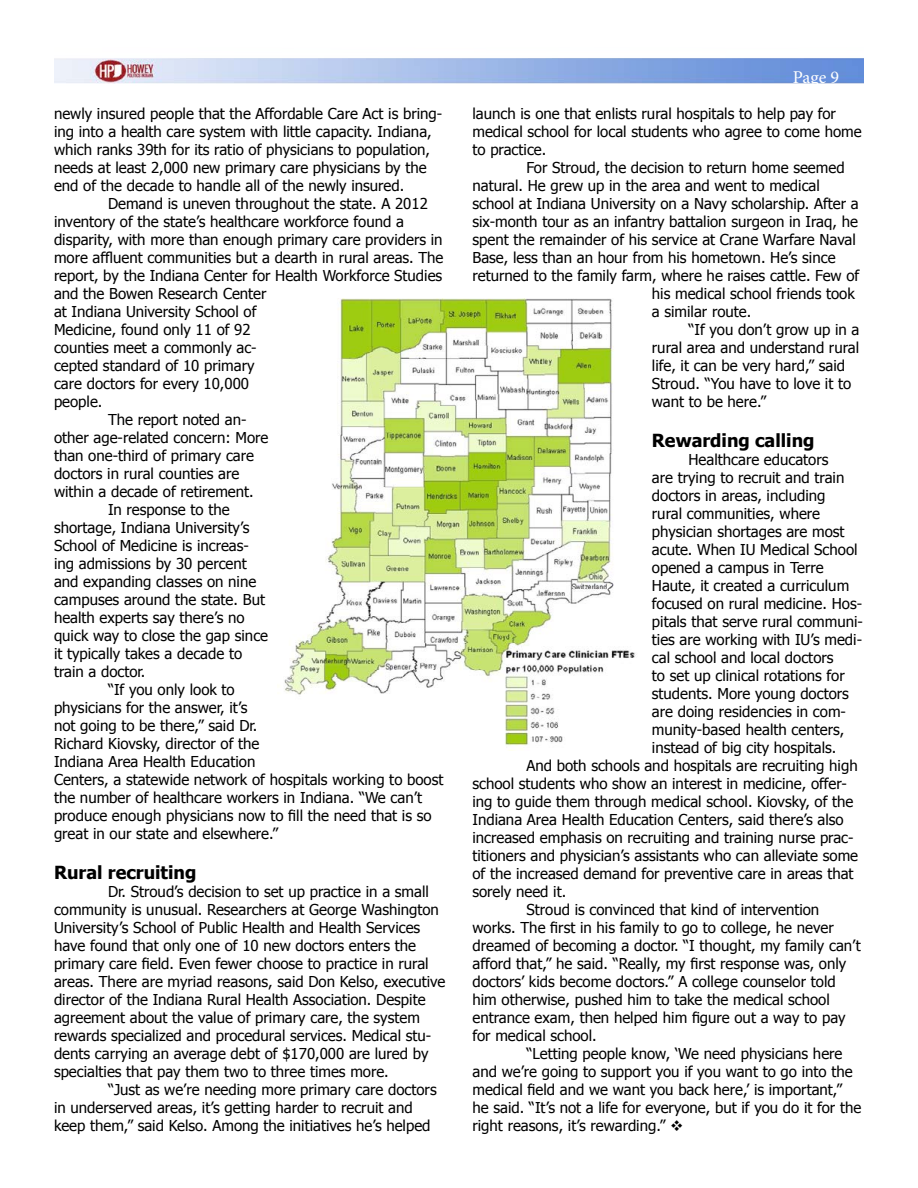
<style>
.page{position:relative;width:918px;height:1188px;background:#fff}
.page>*{position:absolute;margin:0;border:0;box-sizing:border-box;transform-origin:0 0}
.t1{font:700 18px "Tahoma";color:#000}
.t2{font:18px "Minion Pro";color:#fff}
.t3{font:15px/18px "Tahoma";color:#000}
</style>
<div class="page">
<img style="left:54px;top:58px;width:810px;height:26px">
<img style="left:284px;top:298px;width:352px;height:453px">
<p class="t3" style="left:54px;top:105px;width:390px">newly insured people that the Affordable Care Act is bring&shy;ing into a health care system with little capacity. Indiana, which ranks 39th for its ratio of physicians to population, needs at least 2,000 new primary care physicians by the end of the decade to handle all of the newly insured.</p>
<p class="t3" style="left:108px;top:195px;width:321px">Demand is uneven throughout the state. A 2012</p>
<p class="t3" style="left:54px;top:213px;width:351px">inventory of the state’s healthcare workforce found a</p>
<p class="t3" style="left:54px;top:231px;width:390px">disparity, with more than enough primary care providers in</p>
<p class="t3" style="left:54px;top:249px;width:391px">more affluent communities but a dearth in rural areas. The</p>
<p class="t3" style="left:54px;top:267px;width:390px">report, by the Indiana Center for Health Workforce Studies</p>
<p class="t3" style="left:54px;top:285px;width:214px">and the Bowen Research Center</p>
<p class="t3" style="left:54px;top:303px;width:204px">at Indiana University School of</p>
<p class="t3" style="left:54px;top:321px;width:198px">Medicine, found only 11 of 92</p>
<p class="t3" style="left:54px;top:339px;width:204px">counties meet a commonly ac-</p>
<p class="t3" style="left:54px;top:357px;width:202px">cepted standard of 10 primary</p>
<p class="t3" style="left:54px;top:375px;width:197px">care doctors for every 10,000</p>
<p class="t3" style="left:54px;top:393px;width:50px">people.</p>
<p class="t3" style="left:108px;top:411px;width:140px">The report noted an-</p>
<p class="t3" style="left:54px;top:429px;width:216px">other age-related concern: More</p>
<p class="t3" style="left:54px;top:447px;width:202px">than one-third of primary care</p>
<p class="t3" style="left:54px;top:465px;width:187px">doctors in rural counties are</p>
<p class="t3" style="left:54px;top:483px;width:201px">within a decade of retirement.</p>
<p class="t3" style="left:108px;top:501px;width:123px">In response to the</p>
<p class="t3" style="left:54px;top:519px;width:197px">shortage, Indiana University’s</p>
<p class="t3" style="left:54px;top:537px;width:196px">School of Medicine is increas-</p>
<p class="t3" style="left:54px;top:555px;width:194px">ing admissions by 30 percent</p>
<p class="t3" style="left:54px;top:573px;width:204px">and expanding classes on nine</p>
<p class="t3" style="left:54px;top:591px;width:213px">campuses around the state. But</p>
<p class="t3" style="left:54px;top:609px;width:192px">health experts say there’s no</p>
<p class="t3" style="left:54px;top:627px;width:216px">quick way to close the gap since</p>
<p class="t3" style="left:54px;top:645px;width:190px">it typically takes a decade to</p>
<p class="t3" style="left:54px;top:663px;width:93px">train a doctor.</p>
<p class="t3" style="left:108px;top:681px;width:128px">“If you only look to</p>
<p class="t3" style="left:54px;top:699px;width:195px">physicians for the answer, it’s</p>
<p class="t3" style="left:54px;top:717px;width:205px">not going to be there,” said Dr.</p>
<p class="t3" style="left:54px;top:735px;width:207px">Richard Kiovsky, director of the</p>
<p class="t3" style="left:54px;top:753px;width:203px">Indiana Area Health Education</p>
<p class="t3" style="left:54px;top:771px;width:391px">Centers, a statewide network of hospitals working to boost</p>
<p class="t3" style="left:54px;top:789px;width:370px">the number of healthcare workers in Indiana. “We can’t</p>
<p class="t3" style="left:54px;top:807px;width:379px">produce enough physicians now to fill the need that is so</p>
<p class="t3" style="left:54px;top:825px;width:226px">great in our state and elsewhere.”</p>
<p class="t1" style="left:54px;top:861px;width:144px">Rural recruiting</p>
<p class="t3" style="left:54px;top:882px;width:393px;text-indent:54px">Dr. Stroud’s decision to set up practice in a small community is unusual. Researchers at George Washington University’s School of Public Health and Health Services have found that only one of 10 new doctors enters the primary care field. Even fewer choose to practice in rural areas. There are myriad reasons, said Don Kelso, executive director of the Indiana Rural Health Association. Despite agreement about the value of primary care, the system rewards specialized and procedural services. Medical stu&shy;dents carrying an average debt of $170,000 are lured by specialties that pay them two to three times more.</p>
<p class="t3" style="left:54px;top:1080px;width:384px;text-indent:54px">“Just as we’re needing more primary care doctors in underserved areas, it’s getting harder to recruit and keep them,” said Kelso. Among the initiatives he’s helped</p>
<p class="t2" style="left:793px;top:65px;width:48px">Page 9</p>
<p class="t3" style="left:472px;top:105px;width:391px">launch is one that enlists rural hospitals to help pay for medical school for local students who agree to come home to practice.</p>
<p class="t3" style="left:526px;top:159px;width:320px">For Stroud, the decision to return home seemed</p>
<p class="t3" style="left:472px;top:177px;width:349px">natural. He grew up in the area and went to medical</p>
<p class="t3" style="left:472px;top:195px;width:388px">school at Indiana University on a Navy scholarship. After a</p>
<p class="t3" style="left:472px;top:213px;width:387px">six-month tour as an infantry battalion surgeon in Iraq, he</p>
<p class="t3" style="left:472px;top:231px;width:385px">spent the remainder of his service at Crane Warfare Naval</p>
<p class="t3" style="left:472px;top:249px;width:365px">Base, less than an hour from his hometown. He’s since</p>
<p class="t3" style="left:472px;top:267px;width:388px">returned to the family farm, where he raises cattle. Few of</p>
<p class="t3" style="left:652px;top:285px;width:204px">his medical school friends took</p>
<p class="t3" style="left:652px;top:303px;width:101px">a similar route.</p>
<p class="t3" style="left:688px;top:321px;width:172px">“If you don’t grow up in a</p>
<p class="t3" style="left:652px;top:339px;width:209px">rural area and understand rural</p>
<p class="t3" style="left:652px;top:357px;width:195px">life, it can be very hard,” said</p>
<p class="t3" style="left:652px;top:375px;width:201px">Stroud. “You have to love it to</p>
<p class="t3" style="left:652px;top:393px;width:116px">want to be here.”</p>
<p class="t1" style="left:652px;top:429px;width:164px">Rewarding calling</p>
<p class="t3" style="left:688px;top:450px;width:142px">Healthcare educators</p>
<p class="t3" style="left:652px;top:468px;width:194px">are trying to recruit and train</p>
<p class="t3" style="left:652px;top:486px;width:175px">doctors in areas, including</p>
<p class="t3" style="left:652px;top:504px;width:170px">rural communities, where</p>
<p class="t3" style="left:652px;top:522px;width:194px">physician shortages are most</p>
<p class="t3" style="left:652px;top:540px;width:207px">acute. When IU Medical School</p>
<p class="t3" style="left:652px;top:558px;width:173px">opened a campus in Terre</p>
<p class="t3" style="left:652px;top:576px;width:199px">Haute, it created a curriculum</p>
<p class="t3" style="left:652px;top:594px;width:212px">focused on rural medicine. Hos-</p>
<p class="t3" style="left:652px;top:612px;width:213px">pitals that serve rural communi-</p>
<p class="t3" style="left:652px;top:630px;width:212px">ties are working with IU’s medi-</p>
<p class="t3" style="left:652px;top:648px;width:183px">cal school and local doctors</p>
<p class="t3" style="left:652px;top:666px;width:194px">to set up clinical rotations for</p>
<p class="t3" style="left:652px;top:684px;width:199px">students. More young doctors</p>
<p class="t3" style="left:652px;top:702px;width:196px">are doing residencies in com-</p>
<p class="t3" style="left:652px;top:720px;width:194px">munity-based health centers,</p>
<p class="t3" style="left:652px;top:738px;width:186px">instead of big city hospitals.</p>
<p class="t3" style="left:526px;top:756px;width:333px">And both schools and hospitals are recruiting high</p>
<p class="t3" style="left:472px;top:774px;width:376px">school students who show an interest in medicine, offer-</p>
<p class="t3" style="left:472px;top:792px;width:382px">ing to guide them through medical school. Kiovsky, of the</p>
<p class="t3" style="left:472px;top:810px;width:373px">Indiana Area Health Education Centers, said there’s also</p>
<p class="t3" style="left:472px;top:828px;width:383px">increased emphasis on recruiting and training nurse prac-</p>
<p class="t3" style="left:472px;top:846px;width:387px">titioners and physician’s assistants who can alleviate some</p>
<p class="t3" style="left:472px;top:864px;width:383px">of the increased demand for preventive care in areas that</p>
<p class="t3" style="left:472px;top:882px;width:95px">sorely need it.</p>
<p class="t3" style="left:526px;top:900px;width:294px">Stroud is convinced that kind of intervention</p>
<p class="t3" style="left:472px;top:918px;width:363px">works. The first in his family to go to college, he never</p>
<p class="t3" style="left:472px;top:936px;width:390px">dreamed of becoming a doctor. “I thought, my family can’t</p>
<p class="t3" style="left:472px;top:954px;width:375px">afford that,” he said. “Really, my first response was, only</p>
<p class="t3" style="left:472px;top:972px;width:365px">doctors’ kids become doctors.” A college counselor told</p>
<p class="t3" style="left:472px;top:990px;width:359px">him otherwise, pushed him to take the medical school</p>
<p class="t3" style="left:472px;top:1008px;width:375px">entrance exam, then helped him figure out a way to pay</p>
<p class="t3" style="left:472px;top:1026px;width:126px">for medical school.</p>
<p class="t3" style="left:526px;top:1044px;width:317px">“Letting people know, ‘We need physicians here</p>
<p class="t3" style="left:472px;top:1062px;width:382px">and we’re going to support you if you want to go into the</p>
<p class="t3" style="left:472px;top:1080px;width:371px">medical field and we want you back here,’ is important,”</p>
<p class="t3" style="left:472px;top:1098px;width:390px">he said. “It’s not a life for everyone, but if you do it for the</p>
<p class="t3" style="left:472px;top:1116px;width:213px">right reasons, it’s rewarding.” ❖</p>
</div>
